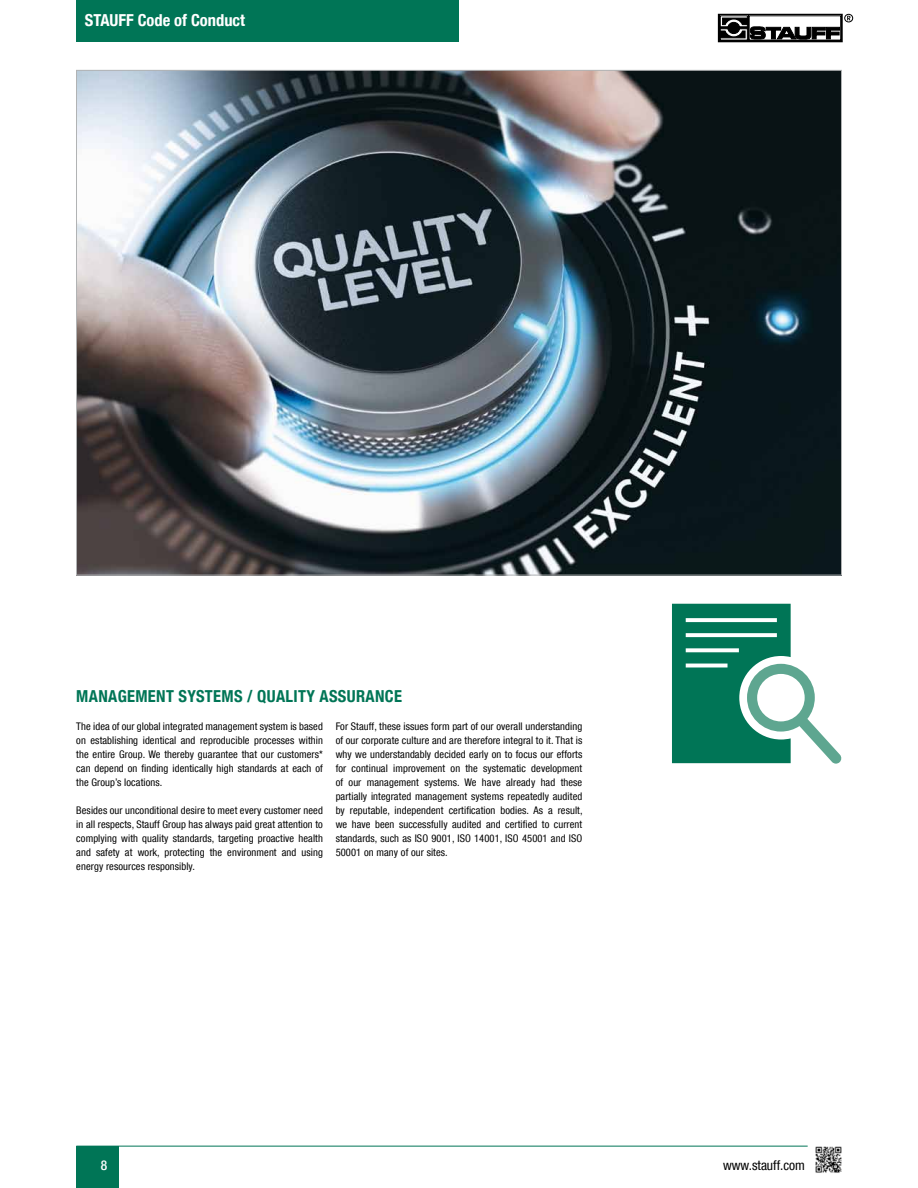
<style>
.page{position:relative;width:918px;height:1188px;background:#fff}
.page>*{position:absolute;margin:0;border:0;box-sizing:border-box;transform-origin:0 0}
.t1{font:700 condensed 16.5px "Helvetica Neue LT Com";letter-spacing:.02em;color:#007556}
.t2{font:700 condensed 16.5px "Helvetica Neue LT Com";color:#fff}
.t3{font:condensed 13.5px "Helvetica Neue LT Com";color:#000}
.t4{font:500 condensed 13.5px "Helvetica Neue LT Com";color:#fff}
.t5{font:condensed 10.5px/14.1px "Helvetica Neue LT Com";letter-spacing:.01em;color:#000;text-align:justify}
</style>
<div class="page">
<div style="left:76px;top:0;width:383px;height:42px;background:#007556"></div>
<div style="left:718px;top:14px;width:124px;height:28px;border:1px solid #000"></div>
<svg style="left:722px;top:18px;width:23px;height:13px"></svg>
<div style="left:844px;top:14px;width:9px;height:8px;border:1px solid #000;border-radius:50%"></div>
<svg style="left:847px;top:16px;width:4px;height:4px"></svg>
<svg style="left:723px;top:18px;width:25px;height:7px"></svg>
<svg style="left:720px;top:31px;width:25px;height:7px"></svg>
<svg style="left:726px;top:20px;width:16px;height:16px"></svg>
<div style="left:726px;top:20px;width:16px;height:16px;border:1px solid #fff;border-radius:50%"></div>
<div style="left:728px;top:22px;width:12px;height:12px;background:#000;border-radius:50%"></div>
<div style="left:728px;top:22px;width:12px;height:12px;border:1px solid #000;border-radius:50%"></div>
<div style="left:720px;top:27px;width:29px;height:2px;background:#000;border:1px solid #000"></div>
<svg style="left:750px;top:27px;width:90px;height:13px"></svg>
<div style="left:76px;top:1146px;width:42px;height:42px;background:#007556"></div>
<hr style="left:76px;top:1146px;width:766px;height:1px;background:#007556">
<svg style="left:804px;top:1145px;width:38px;height:28px"></svg>
<img style="left:78px;top:72px;width:762px;height:501px">
<svg style="left:672px;top:604px;width:170px;height:160px"></svg>
<h1 class="t2" style="left:85px;top:10px;width:162px">STAUFF Code of Conduct</h1>
<h1 class="t1" style="left:76px;top:686px;width:327px">MANAGEMENT SYSTEMS / QUALITY ASSURANCE</h1>
<p class="t5" style="left:76px;top:719px;width:248px">The idea of our global integrated management system is based on establishing identical and reproducible processes within the entire Group. We thereby guarantee that our customers* can depend on finding identically high standards at each of the Group’s locations.</p>
<p class="t5" style="left:76px;top:803px;width:248px">Besides our unconditional desire to meet every customer need in all respects, Stauff Group has always paid great attention to complying with quality standards, targeting proactive health and safety at work, protecting the environment and using energy resources responsibly.</p>
<p class="t5" style="left:336px;top:719px;width:248px">For Stauff, these issues form part of our overall understanding of our corporate culture and are therefore integral to it. That is why we understandably decided early on to focus our efforts for continual improvement on the systematic development of our management systems. We have already had these partially integrated management systems repeatedly audited by reputable, independent certification bodies. As a result, we have been successfully audited and certified to current standards, such as ISO 9001, ISO 14001, ISO 45001 and ISO 50001 on many of our sites.</p>
<p class="t4" style="left:101px;top:1157px;width:8px">8</p>
<p class="t3" style="left:723px;top:1157px;width:83px">www.stauff.com</p>
</div>
